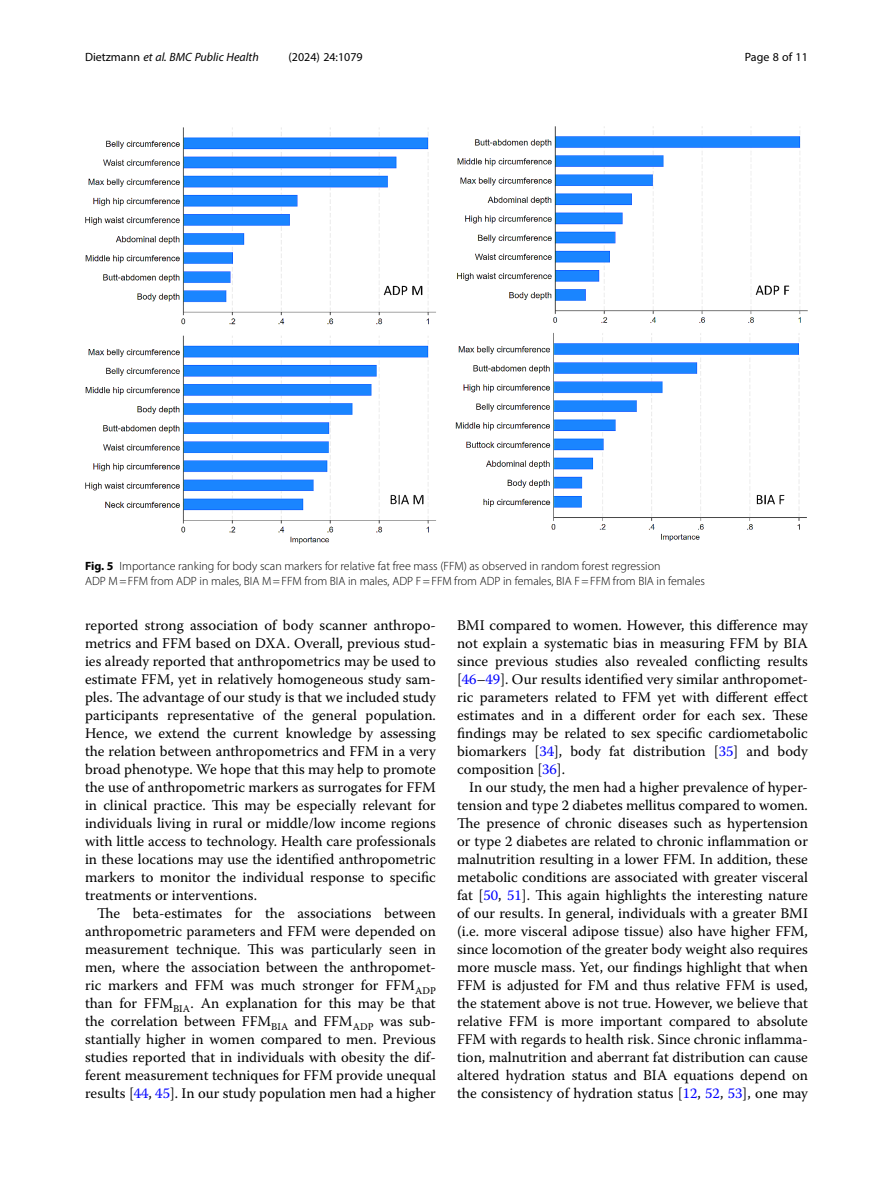
<style>
.page{position:relative;width:893px;height:1191px;background:#fff}
.page>*{position:absolute;margin:0;border:0;box-sizing:border-box;transform-origin:0 0}
.Body_Text_Indent{font:14.7px/18px "Warnock Pro";color:#000;text-align:justify}
.Figure_Caption{font:300 12px "Myriad Pro";color:#000}
.t1{font:italic 12px "Myriad Pro";color:#000}
.t2{font:12px "Myriad Pro";color:#000}
.s1{font-style:normal}
.s2{font-weight:700}
.s3{color:#00f}
</style>
<div class="page">
<img style="left:85px;top:126px;width:723px;height:417px">
<p class="t1" style="left:85px;top:50px;width:175px"><span class="s1">Dietzmann</span> et al. BMC Public Health</p>
<p class="t2" style="left:289px;top:50px;width:76px">(2024) 24:1079</p>
<p class="t2" style="left:745px;top:50px;width:65px">Page 8 of 11</p>
<p class="Figure_Caption" style="left:85px;top:559px;width:577px"><span class="s2">Fig. 5</span> Importance ranking for body scan markers for relative fat free mass (FFM) as observed in random forest regression</p>
<p class="Figure_Caption" style="left:85px;top:574px;width:621px">ADP M=FFM from ADP in males, BIA M=FFM from BIA in males, ADP F=FFM from ADP in females, BIA F=FFM from BIA in females</p>
<p class="Body_Text_Indent" style="left:85px;top:616px;width:352px">reported strong association of body scanner anthropo&shy;metrics and FFM based on DXA. Overall, previous stud&shy;ies already reported that anthropometrics may be used to estimate FFM, yet in relatively homogeneous study sam&shy;ples. The advantage of our study is that we included study participants representative of the general population.<br>Hence, we extend the current knowledge by assessing the relation between anthropometrics and FFM in a very broad phenotype. We hope that this may help to promote the use of anthropometric markers as surrogates for FFM in clinical practice. This may be especially relevant for individuals living in rural or middle/low income regions with little access to technology. Health care professionals in these locations may use the identified anthropometric markers to monitor the individual response to specific treatments or interventions.</p>
<p class="Body_Text_Indent" style="left:85px;top:904px;width:352px;text-indent:12px">The beta-estimates for the associations between anthropometric parameters and FFM were depended on measurement technique. This was particularly seen in men, where the association between the anthropomet&shy;ric markers and FFM was much stronger for FFM<sub>ADP </sub>than for FFM<sub>BIA</sub>. An explanation for this may be that the correlation between FFM<sub>BIA</sub> and FFM<sub>ADP</sub> was sub&shy;stantially higher in women compared to men. Previous studies reported that in individuals with obesity the dif&shy;ferent measurement techniques for FFM provide unequal results [<span class="s3">44</span>, <span class="s3">45</span>]. In our study population men had a higher</p>
<p class="Body_Text_Indent" style="left:457px;top:616px;width:352px">BMI compared to women. However, this difference may not explain a systematic bias in measuring FFM by BIA since previous studies also revealed conflicting results [<span class="s3">46</span>–<span class="s3">49</span>]. Our results identified very similar anthropomet&shy;ric parameters related to FFM yet with different effect estimates and in a different order for each sex. These findings may be related to sex specific cardiometabolic biomarkers [<span class="s3">34</span>], body fat distribution [<span class="s3">35</span>] and body composition [<span class="s3">36</span>].</p>
<p class="Body_Text_Indent" style="left:457px;top:778px;width:352px;text-indent:12px">In our study, the men had a higher prevalence of hyper&shy;tension and type 2 diabetes mellitus compared to women.<br>The presence of chronic diseases such as hypertension or type 2 diabetes are related to chronic inflammation or malnutrition resulting in a lower FFM. In addition, these metabolic conditions are associated with greater visceral fat [<span class="s3">50</span>, <span class="s3">51</span>]. This again highlights the interesting nature of our results. In general, individuals with a greater BMI (i.e. more visceral adipose tissue) also have higher FFM, since locomotion of the greater body weight also requires more muscle mass. Yet, our findings highlight that when FFM is adjusted for FM and thus relative FFM is used, the statement above is not true. However, we believe that relative FFM is more important compared to absolute FFM with regards to health risk. Since chronic inflamma&shy;tion, malnutrition and aberrant fat distribution can cause altered hydration status and BIA equations depend on the consistency of hydration status [<span class="s3">12</span>, <span class="s3">52</span>, <span class="s3">53</span>], one may</p>
</div>
